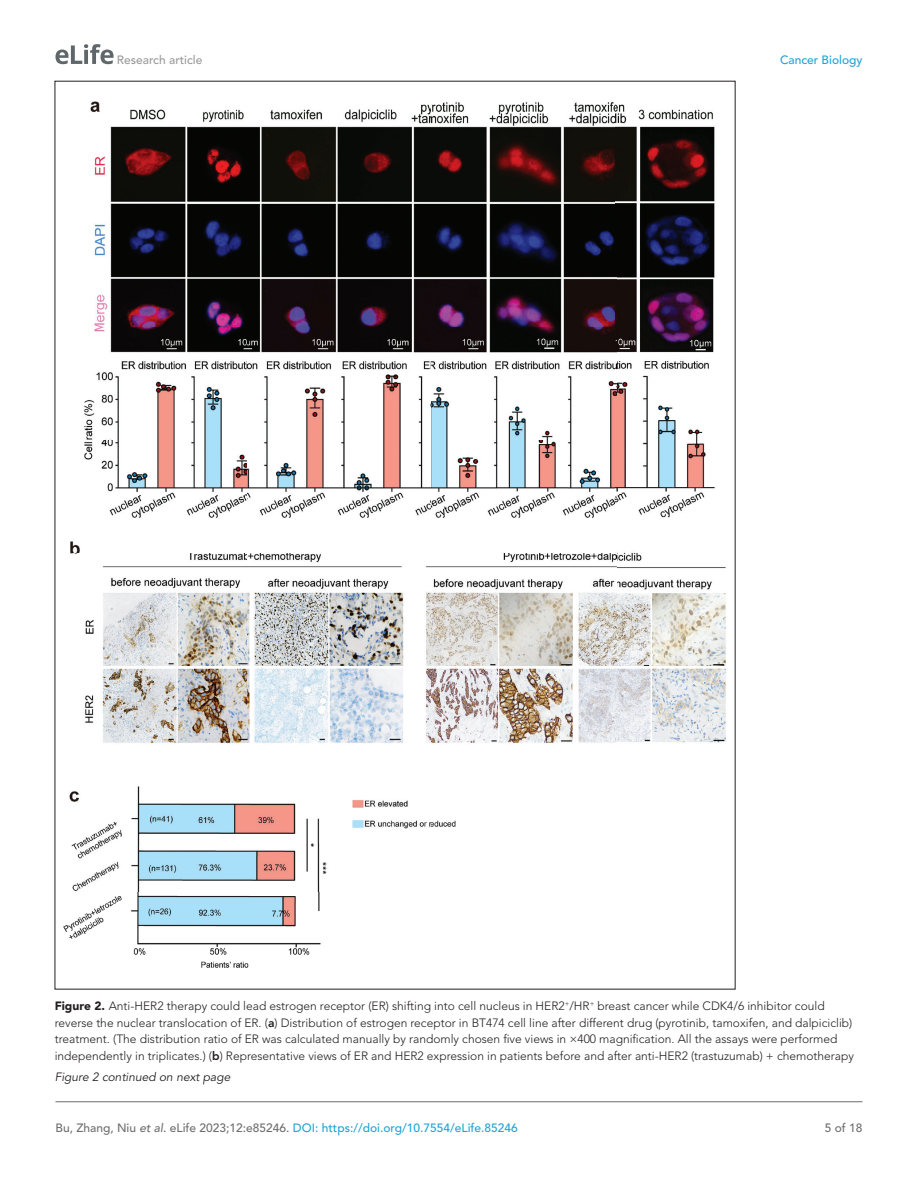
<style>
.page{position:relative;width:918px;height:1188px;background:#fff}
.page>*{position:absolute;margin:0;border:0;box-sizing:border-box;transform-origin:0 0}
.t1{font:300 12px/16.5px "Avenir LT Std";color:#231f20}
.t2{font:500 12px "Avenir LT Std";color:#1ea4d7}
.t3{font:italic 12px "Avenir LT Std";color:#231f20}
.t4{font:500 12px "Avenir LT Std";color:#9a9a9a}
.t5{font:500 12px "Avenir LT Std";color:#6e6e70}
.s1{font-weight:900}
.s2{font-weight:800}
.s3{color:#6e6e70}
.s4{font-style:italic;color:#6e6e70}
</style>
<div class="page">
<svg style="left:55px;top:44px;width:59px;height:20px"></svg>
<hr style="left:56px;top:1101px;width:806px;height:1px;background:#6e6e70">
<img style="left:64px;top:102px;width:662px;height:866px">
<p class="t4" style="left:117px;top:53px;width:87px">Research article</p>
<p class="t2" style="left:780px;top:53px;width:84px">Cancer Biology</p>
<p class="t1" style="left:55px;top:998px;width:801px"><span class="s1">Figure 2.</span> Anti-HER2 therapy could lead estrogen receptor (ER) shifting into cell nucleus in HER2<sup>+</sup>/HR<sup>+</sup> breast cancer while CDK4/6 inhibitor could reverse the nuclear translocation of ER. (<span class="s2">a</span>) Distribution of estrogen receptor in BT474 cell line after different drug (pyrotinib, tamoxifen, and dalpiciclib) treatment. (The distribution ratio of ER was calculated manually by randomly chosen five views in ×400 magnification. All the assays were performed independently in triplicates.) (<span class="s2">b</span>) Representative views of ER and HER2 expression in patients before and after anti-HER2 (trastuzumab) + chemotherapy</p>
<p class="t3" style="left:55px;top:1070px;width:177px">Figure 2 continued on next page</p>
<p class="t2" style="left:56px;top:1121px;width:464px"><span class="s3">Bu, Zhang, Niu</span> <span class="s4">et al</span><span class="s3">. eLife 2023;12:e85246.</span> DOI: https://doi.org/10.7554/eLife.85246</p>
<p class="t5" style="left:825px;top:1121px;width:39px">5 of 18</p>
</div>
